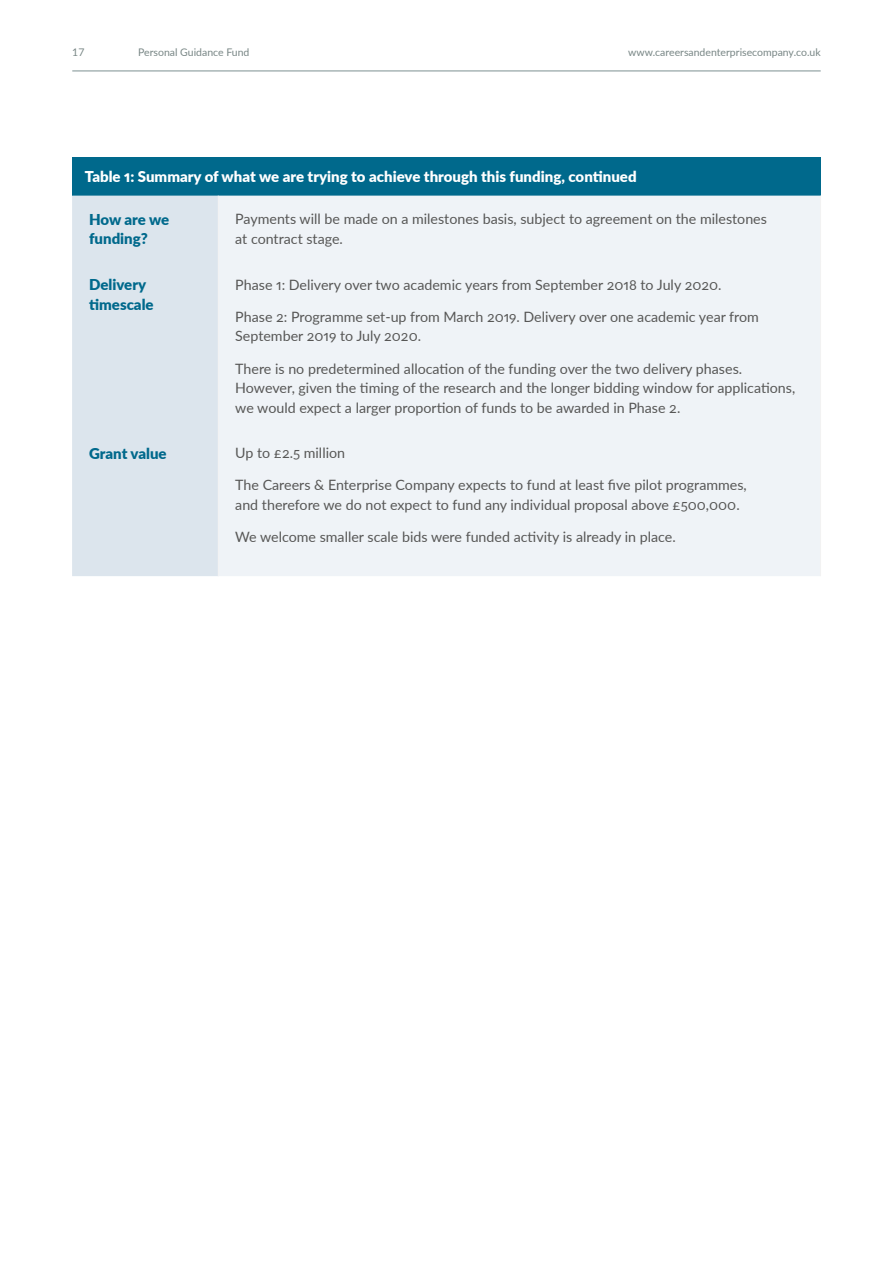
<style>
.page{position:relative;width:893px;height:1263px;background:#fff}
.page>*{position:absolute;margin:0;border:0;box-sizing:border-box;transform-origin:0 0}
.t1{font:900 15px "Lato";color:#fff}
.t2{font:900 15px/19.5px "Lato";color:#00698c}
.t3{font:14.25px/19.5px "Lato";color:#575756}
.t4{font:10.5px "Lato";color:#788685}
</style>
<div class="page">
<hr style="left:72px;top:70px;width:749px;height:2px;background:#a8b5b6">
<div style="left:72px;top:157px;width:748px;height:39px;background:#00698c"></div>
<div style="left:72px;top:196px;width:146px;height:380px;background:#dce5ed"></div>
<div style="left:219px;top:196px;width:601px;height:380px;background:#eff3f7"></div>
<hr style="left:218px;top:196px;width:1px;height:65px;background:#f2f2f2">
<hr style="left:218px;top:261px;width:1px;height:169px;background:#f2f2f2">
<hr style="left:218px;top:430px;width:1px;height:146px;background:#f2f2f2">
<hr style="left:820px;top:196px;width:1px;height:65px;background:#f2f2f2">
<hr style="left:820px;top:261px;width:1px;height:169px;background:#f2f2f2">
<hr style="left:820px;top:430px;width:1px;height:146px;background:#f2f2f2">
<p class="t4" style="left:72px;top:44px;width:14px">17</p>
<p class="t4" style="left:138px;top:45px;width:113px">Personal Guidance Fund</p>
<p class="t4" style="left:628px;top:44px;width:194px">www.careersandenterprisecompany.co.uk</p>
<p class="t1" style="left:85px;top:165px;width:553px">Table 1: Summary of what we are trying to achieve through this funding, continued</p>
<p class="t2" style="left:89px;top:209px;width:82px">How are we funding?</p>
<p class="t3" style="left:235px;top:209px;width:533px">Payments will be made on a milestones basis, subject to agreement on the milestones at contract stage.</p>
<p class="t2" style="left:89px;top:274px;width:66px">Delivery timescale</p>
<p class="t3" style="left:235px;top:274px;width:488px">Phase 1: Delivery over two academic years from September 2018 to July 2020.</p>
<p class="t3" style="left:235px;top:306px;width:525px">Phase 2: Programme set-up from March 2019. Delivery over one academic year from<br>September 2019 to July 2020.</p>
<p class="t3" style="left:235px;top:358px;width:561px">There is no predetermined allocation of the funding over the two delivery phases.<br>However, given the timing of the research and the longer bidding window for applications, we would expect a larger proportion of funds to be awarded in Phase 2.</p>
<p class="t2" style="left:89px;top:443px;width:79px">Grant value</p>
<p class="t3" style="left:235px;top:443px;width:111px">Up to £2.5 million</p>
<p class="t3" style="left:235px;top:475px;width:513px">The Careers &amp; Enterprise Company expects to fund at least five pilot programmes, and therefore we do not expect to fund any individual proposal above £500,000.</p>
<p class="t3" style="left:235px;top:527px;width:442px">We welcome smaller scale bids were funded activity is already in place.</p>
</div>
